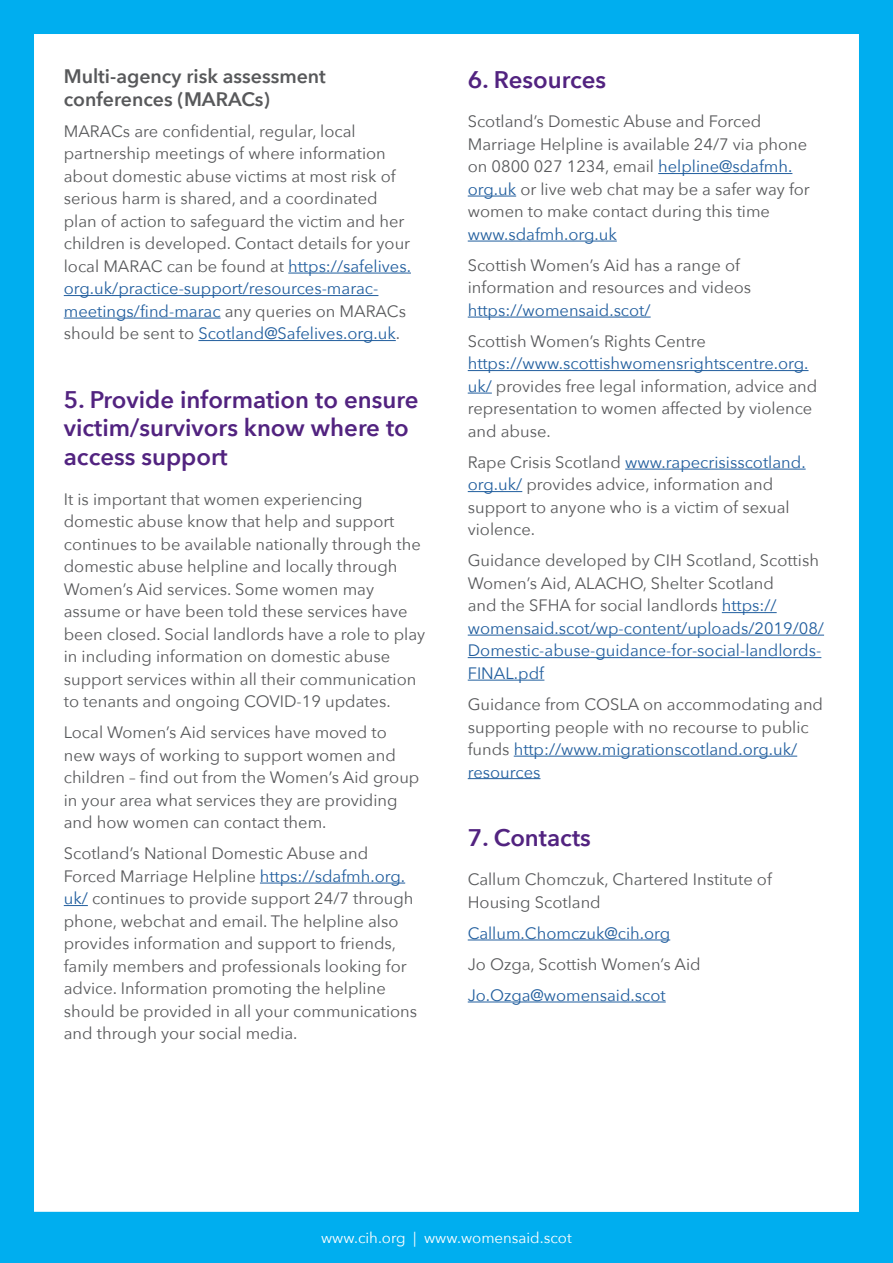
<style>
.page{position:relative;width:893px;height:1263px;background:#00aeef}
.page>*{position:absolute;margin:0;border:0;box-sizing:border-box;transform-origin:0 0}
.t1{font:600 24px/28.8px "Avenir Next";color:#522380}
.t2{font:600 19.5px/22.5px "Avenir Next";color:#58595b}
.t3{font:16.5px/22.5px "Avenir Next";color:#58595b}
.t4{font:16.5px/22.5px "Avenir Next";color:#215e9e}
.t5{font:15px "Avenir Next";color:#fff}
.s1{color:#215e9e}
.s2{color:#58595b}
</style>
<div class="page">
<div style="left:34px;top:34px;width:825px;height:1178px;background:#fff"></div>
<hr style="left:288px;top:273px;width:123px;height:1px;background:#215e9e">
<hr style="left:64px;top:295px;width:314px;height:1px;background:#215e9e">
<hr style="left:64px;top:318px;width:157px;height:1px;background:#215e9e">
<hr style="left:198px;top:340px;width:198px;height:1px;background:#215e9e">
<hr style="left:260px;top:883px;width:145px;height:1px;background:#215e9e">
<svg style="left:64px;top:905px;width:24px;height:1px"></svg>
<hr style="left:658px;top:173px;width:134px;height:1px;background:#215e9e">
<hr style="left:468px;top:196px;width:48px;height:1px;background:#215e9e">
<hr style="left:468px;top:241px;width:149px;height:1px;background:#215e9e">
<hr style="left:468px;top:317px;width:183px;height:1px;background:#215e9e">
<hr style="left:468px;top:370px;width:340px;height:1px;background:#215e9e">
<svg style="left:468px;top:393px;width:24px;height:1px"></svg>
<hr style="left:625px;top:469px;width:181px;height:1px;background:#215e9e">
<hr style="left:468px;top:491px;width:54px;height:1px;background:#215e9e">
<hr style="left:722px;top:612px;width:55px;height:1px;background:#215e9e">
<hr style="left:468px;top:635px;width:356px;height:1px;background:#215e9e">
<hr style="left:468px;top:657px;width:353px;height:1px;background:#215e9e">
<hr style="left:468px;top:680px;width:76px;height:1px;background:#215e9e">
<hr style="left:514px;top:756px;width:283px;height:1px;background:#215e9e">
<hr style="left:468px;top:778px;width:72px;height:1px;background:#215e9e">
<hr style="left:468px;top:939px;width:202px;height:1px;background:#215e9e">
<hr style="left:468px;top:1001px;width:198px;height:1px;background:#215e9e">
<p class="t2" style="left:64px;top:65px;width:264px">Multi-agency risk assessment conferences (MARACs)</p>
<p class="t3" style="left:64px;top:119px;width:349px">MARACs are confidential, regular, local partnership meetings of where information about domestic abuse victims at most risk of serious harm is shared, and a coordinated plan of action to safeguard the victim and her children is developed. Contact details for your local MARAC can be found at <span class="s1">https://safelives. org.uk/practice-support/resources-marac&shy;meetings/find-marac</span> any queries on MARACs should be sent to <span class="s1">Scotland@Safelives.org.uk</span>.</p>
<h1 class="t1" style="left:64px;top:384px;width:356px">5. Provide information to ensure victim/survivors know where to access support</h1>
<p class="t3" style="left:64px;top:487px;width:363px">It is important that women experiencing domestic abuse know that help and support continues to be available nationally through the domestic abuse helpline and locally through Women’s Aid services. Some women may assume or have been told these services have been closed. Social landlords have a role to play in including information on domestic abuse support services within all their communication to tenants and ongoing COVID-19 updates.</p>
<p class="t3" style="left:64px;top:721px;width:357px">Local Women’s Aid services have moved to new ways of working to support women and children – find out from the Women’s Aid group in your area what services they are providing and how women can contact them.</p>
<p class="t3" style="left:64px;top:842px;width:355px">Scotland’s National Domestic Abuse and Forced Marriage Helpline <span class="s1">https://sdafmh.org. uk/</span> continues to provide support 24/7 through phone, webchat and email. The helpline also provides information and support to friends, family members and professionals looking for advice. Information promoting the helpline should be provided in all your communications and through your social media.</p>
<h1 class="t1" style="left:468px;top:64px;width:140px">6. Resources</h1>
<p class="t3" style="left:468px;top:110px;width:344px">Scotland’s Domestic Abuse and Forced Marriage Helpline is available 24/7 via phone on 0800 027 1234, email <span class="s1">helpline@sdafmh. org.uk</span> or live web chat may be a safer way for women to make contact during this time</p>
<p class="t4" style="left:468px;top:222px;width:151px">www.sdafmh.org.uk</p>
<p class="t3" style="left:468px;top:253px;width:285px">Scottish Women’s Aid has a range of information and resources and videos</p>
<p class="t4" style="left:468px;top:298px;width:184px">https://womensaid.scot/</p>
<p class="t3" style="left:468px;top:329px;width:240px">Scottish Women’s Rights Centre</p>
<p class="t3" style="left:468px;top:352px;width:351px"><span class="s1">https://www.scottishwomensrightscentre.org. uk/</span> provides free legal information, advice and representation to women affected by violence and abuse.</p>
<p class="t3" style="left:468px;top:450px;width:339px">Rape Crisis Scotland <span class="s1">www.rapecrisisscotland. org.uk/</span> provides advice, information and support to anyone who is a victim of sexual violence.</p>
<p class="t4" style="left:468px;top:549px;width:358px"><span class="s2">Guidance developed by CIH Scotland, Scottish Women’s Aid, ALACHO, Shelter Scotland<br>and the SFHA for social landlords</span> https:// womensaid.scot/wp-content/uploads/2019/08/ Domestic-abuse-guidance-for-social-landlords-FINAL.pdf</p>
<p class="t3" style="left:468px;top:692px;width:357px">Guidance from COSLA on accommodating and supporting people with no recourse to public funds <span class="s1">http://www.migrationscotland.org.uk/ resources</span></p>
<h1 class="t1" style="left:468px;top:822px;width:125px">7. Contacts</h1>
<p class="t3" style="left:468px;top:867px;width:306px">Callum Chomczuk, Chartered Institute of<br>Housing Scotland</p>
<p class="t4" style="left:468px;top:921px;width:204px">Callum.Chomczuk@cih.org</p>
<p class="t3" style="left:468px;top:952px;width:235px">Jo Ozga, Scottish Women’s Aid</p>
<p class="t4" style="left:468px;top:983px;width:199px">Jo.Ozga@womensaid.scot</p>
<p class="t5" style="left:321px;top:1225px;width:252px">www.cih.org | www.womensaid.scot</p>
</div>
